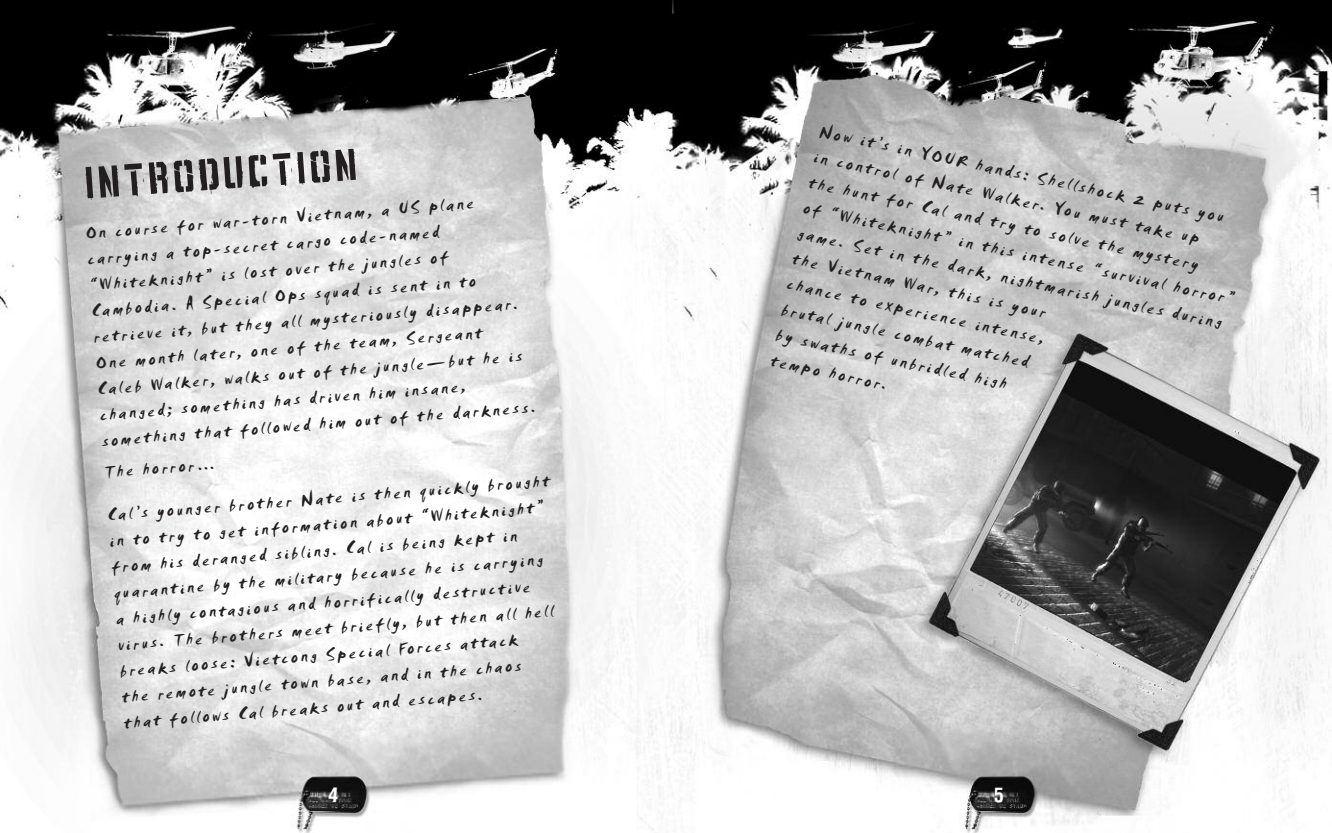
<style>
.page{position:relative;width:1332px;height:833px;background:#fff}
.page>*{position:absolute;margin:0;border:0;box-sizing:border-box;transform-origin:0 0}
.t1{font:54px "VINCASTENCIL";color:#231f20}
.t2{font:20px "Dirtyhouse";color:#fff}
.t3{font:18px/26px "Smudger Plain";color:#231f20}
</style>
<div class="page">
<img style="left:0;top:0;width:1332px;height:832px">
<h1 class="t1" style="left:85px;top:156px;width:272px;rotate:-4deg">INTRODUCTION</h1>
<p class="t3" style="left:85px;top:219px;width:438px;rotate:-4deg">On course for war-torn Vietnam, a US plane carrying a top-secret cargo code-named “Whiteknight” is lost over the jungles of Cambodia. A Special Ops squad is sent in to retrieve it, but they all mysteriously disappear.<br>One month later, one of the team, Sergeant<br>Caleb Walker, walks out of the jungle—but he is changed; something has driven him insane, something that followed him out of the darkness.</p>
<p class="t3" style="left:104px;top:459px;width:112px;rotate:-4deg">The horror…</p>
<p class="t3" style="left:107px;top:501px;width:444px;rotate:-4deg">Cal’s younger brother Nate is then quickly brought in to try to get information about “Whiteknight” from his deranged sibling. Cal is being kept in quarantine by the military because he is carrying<br>a highly contagious and horrifically destructive virus. The brothers meet briefly, but then all hell breaks loose: Vietcong Special Forces attack<br>the remote jungle town base, and in the chaos<br>that follows Cal breaks out and escapes.</p>
<p class="t3" style="left:822px;top:119px;width:442px;rotate:12deg">Now it’s in YOUR hands: Shellshock 2 puts you<br>in control of Nate Walker. You must take up<br>the hunt for Cal and try to solve the mystery<br>of “Whiteknight” in this intense “survival horror” game. Set in the dark, nightmarish jungles during the Vietnam War, this is your<br>chance to experience intense,<br>brutal jungle combat matched<br>by swaths of unbridled high<br>tempo horror.</p>
<p class="t2" style="left:328px;top:786px;width:12px">4</p>
<p class="t2" style="left:994px;top:786px;width:11px">5</p>
</div>
